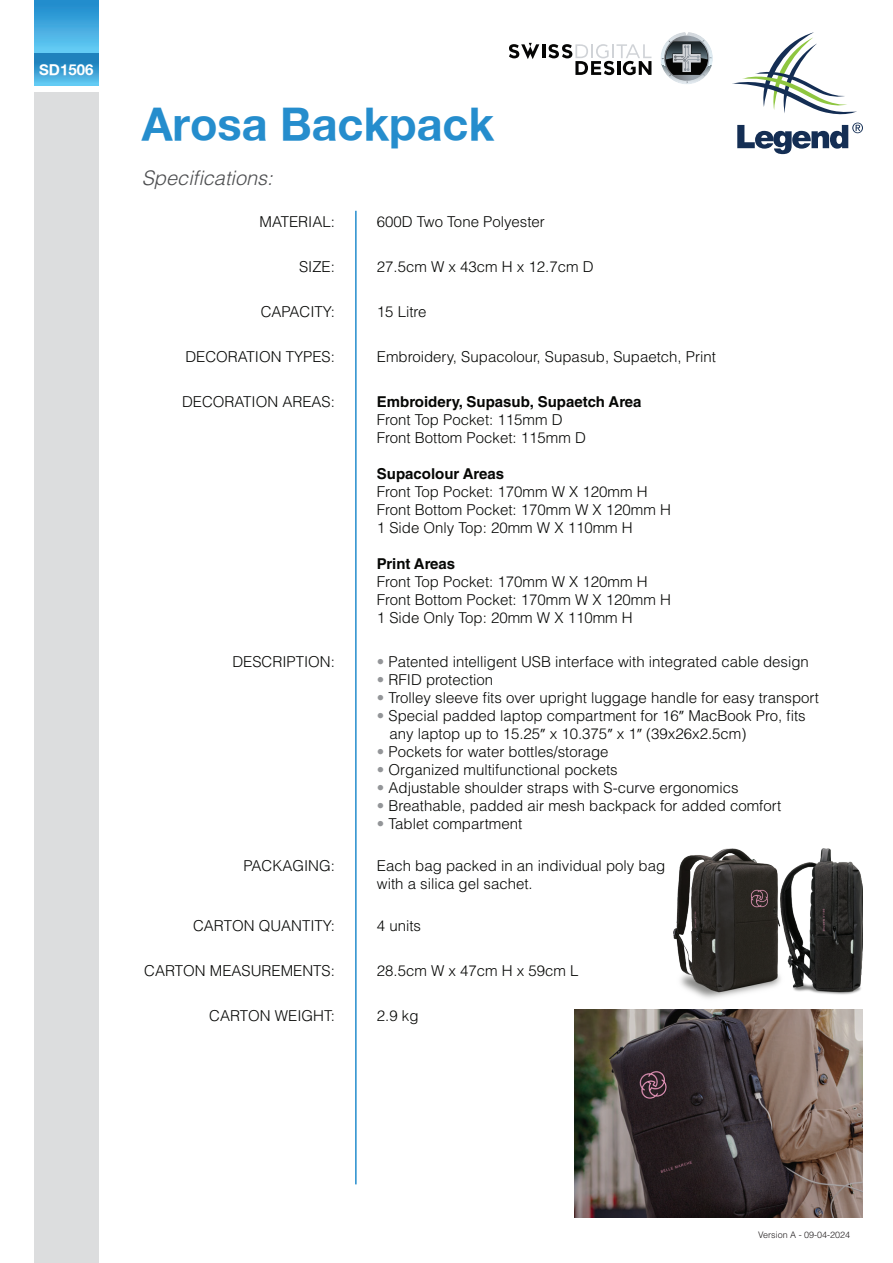
<style>
.page{position:relative;width:893px;height:1263px;background:#fff}
.page>*{position:absolute;margin:0;border:0;box-sizing:border-box;transform-origin:0 0}
.t1{font:700 45px "Helvetica Neue";color:#258dcd}
.t2{font:italic 300 19.95px "Helvetica LT Std";color:#4d4e50}
.t3{font:300 15px/18px "Helvetica LT Std";color:#060705}
.t4{font:700 15px "Helvetica LT Std";color:#060705}
.t5{font:700 15px "Helvetica Neue";color:#fff}
.t6{font:300 9px "Helvetica LT Std";color:#231f20}
.s1{color:#939598}
.s2{font-family:"Myriad Pro";font-weight:400}
</style>
<div class="page">
<div style="left:34px;top:0;width:64px;height:54px;background:linear-gradient(to bottom,#1c87c9,#67cdf5)"></div>
<svg style="left:34px;top:54px;width:64px;height:31px;background:#389cd1"></svg>
<div style="left:34px;top:93px;width:64px;height:1170px;background:#dcddde"></div>
<hr style="left:355px;top:211px;width:2px;height:973px;background:#258dcd">
<img style="left:674px;top:849px;width:107px;height:150px">
<img style="left:781px;top:848px;width:82px;height:147px">
<img style="left:575px;top:1009px;width:288px;height:209px">
<svg style="left:732px;top:32px;width:131px;height:122px"></svg>
<hr style="left:542px;top:44px;width:3px;height:14px;background:#050504">
<svg style="left:509px;top:43px;width:30px;height:16px"></svg>
<svg style="left:549px;top:44px;width:102px;height:31px"></svg>
<svg style="left:661px;top:32px;width:52px;height:52px"></svg>
<svg style="left:666px;top:42px;width:42px;height:17px"></svg>
<p class="t5" style="left:39px;top:61px;width:56px">SD1506</p>
<h1 class="t1" style="left:142px;top:96px;width:354px">Arosa Backpack</h1>
<h2 class="t2" style="left:142px;top:166px;width:133px">Specifications:</h2>
<p class="t3" style="left:260px;top:213px;width:77px">MATERIAL:</p>
<p class="t3" style="left:299px;top:258px;width:37px">SIZE:</p>
<p class="t3" style="left:261px;top:303px;width:76px">CAPACITY:</p>
<p class="t3" style="left:185px;top:348px;width:151px">DECORATION TYPES:</p>
<p class="t3" style="left:182px;top:393px;width:154px">DECORATION AREAS:</p>
<p class="t3" style="left:377px;top:213px;width:169px">600D Two Tone Polyester</p>
<p class="t3" style="left:377px;top:258px;width:218px">27.5cm W x 43cm H x 12.7cm D</p>
<p class="t3" style="left:377px;top:303px;width:51px">15 Litre</p>
<p class="t3" style="left:377px;top:348px;width:340px">Embroidery, Supacolour, Supasub, Supaetch, Print</p>
<p class="t4" style="left:377px;top:393px;width:266px">Embroidery, Supasub, Supaetch Area</p>
<p class="t3" style="left:377px;top:411px;width:210px">Front Top Pocket: 115mm D<br>Front Bottom Pocket: 115mm D</p>
<p class="t4" style="left:377px;top:465px;width:129px">Supacolour Areas</p>
<p class="t3" style="left:377px;top:483px;width:295px">Front Top Pocket: 170mm W X 120mm H<br>Front Bottom Pocket: 170mm W X 120mm H<br>1 Side Only Top: 20mm W X 110mm H</p>
<p class="t4" style="left:377px;top:555px;width:80px">Print Areas</p>
<p class="t3" style="left:377px;top:573px;width:295px">Front Top Pocket: 170mm W X 120mm H<br>Front Bottom Pocket: 170mm W X 120mm H<br>1 Side Only Top: 20mm W X 110mm H</p>
<p class="t3" style="left:377px;top:652px;width:434px"><span class="s1">•</span> Patented intelligent USB interface with integrated cable design</p>
<p class="t3" style="left:377px;top:670px;width:118px"><span class="s1">•</span> RFID protection</p>
<p class="t3" style="left:377px;top:688px;width:444px"><span class="s1">•</span> Trolley sleeve fits over upright luggage handle for easy transport</p>
<p class="t3" style="left:389px;top:706px;width:418px;text-indent:-13px"><span class="s1">•</span> Special padded laptop compartment for 16<span class="s2">”</span> MacBook Pro, fits any laptop up to 15.25<span class="s2">”</span> x 10.375<span class="s2">”</span> x 1<span class="s2">”</span> (39x26x2.5cm)</p>
<p class="t3" style="left:377px;top:742px;width:233px"><span class="s1">•</span> Pockets for water bottles/storage</p>
<p class="t3" style="left:377px;top:760px;width:242px"><span class="s1">•</span> Organized multifunctional pockets</p>
<p class="t3" style="left:377px;top:778px;width:363px"><span class="s1">•</span> Adjustable shoulder straps with S-curve ergonomics</p>
<p class="t3" style="left:377px;top:796px;width:406px"><span class="s1">•</span> Breathable, padded air mesh backpack for added comfort</p>
<p class="t3" style="left:377px;top:814px;width:147px"><span class="s1">•</span> Tablet compartment</p>
<p class="t3" style="left:377px;top:856px;width:290px">Each bag packed in an individual poly bag with a silica gel sachet.</p>
<p class="t3" style="left:377px;top:916px;width:46px">4 units</p>
<p class="t3" style="left:377px;top:961px;width:203px">28.5cm W x 47cm H x 59cm L</p>
<p class="t3" style="left:377px;top:1006px;width:43px">2.9 kg</p>
<p class="t3" style="left:232px;top:652px;width:104px">DESCRIPTION:</p>
<p class="t3" style="left:243px;top:856px;width:93px">PACKAGING:</p>
<p class="t3" style="left:193px;top:916px;width:143px">CARTON QUANTITY:</p>
<p class="t3" style="left:144px;top:961px;width:192px">CARTON MEASUREMENTS:</p>
<p class="t3" style="left:209px;top:1006px;width:127px">CARTON WEIGHT:</p>
<p class="t6" style="left:758px;top:1229px;width:94px">Version A - 09-04-2024</p>
</div>
